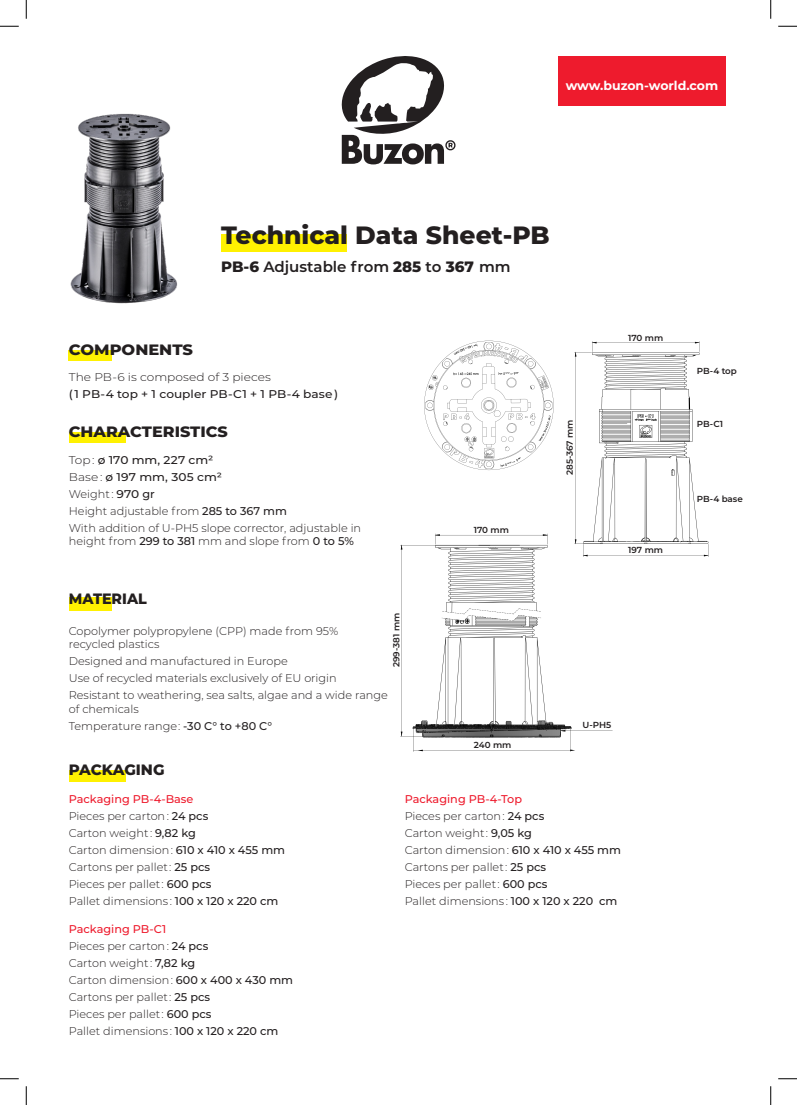
<style>
.page{position:relative;width:797px;height:1105px;background:#fff}
.page>*{position:absolute;margin:0;border:0;box-sizing:border-box;transform-origin:0 0}
.t1{font:800 25px "Montserrat";color:#231f20}
.t2{font:600 15px "Montserrat";color:#231f20}
.t3{font:800 15px "Montserrat";color:#231f20;scale:1.06 1}
.t4{font:800 15px "Montserrat";color:#231f20;scale:1.08 1}
.t5{font:800 15px "Montserrat";color:#231f20}
.t6{font:800 15px "Montserrat";color:#231f20;scale:.95 1}
.t7{font:700 12.5px "Montserrat";color:#fff}
.t8{font:300 11.25px/13.5px "Montserrat";color:#231f20}
.t9{font:500 11.25px "Montserrat";color:#231f20;scale:1.08 1}
.t10{font:500 11.25px "Montserrat";color:#ee1b2d}
.t11{font:300 11.25px "Montserrat";color:#231f20;scale:1.08 1}
.t12{font:600 8.75px "Montserrat";color:#231f20}
.s1{font-weight:800}
.s2{font-weight:300}
.s3{font-weight:500}
</style>
<div class="page">
<div style="left:221px;top:234px;width:125px;height:18px;background:#fff101"></div>
<div style="left:69px;top:770px;width:56px;height:12px;background:#fff101"></div>
<div style="left:69px;top:597px;width:42px;height:14px;background:#fff101"></div>
<div style="left:69px;top:432px;width:56px;height:10px;background:#fff101"></div>
<div style="left:69px;top:350px;width:43px;height:11px;background:#fff101"></div>
<svg style="left:341px;top:56px;width:114px;height:108px"></svg>
<img style="left:70px;top:113px;width:108px;height:191px">
<svg style="left:400px;top:341px;width:309px;height:411px"></svg>
<div style="left:558px;top:56px;width:168px;height:49px;background:#ee1b2d"></div>
<svg style="left:0;top:25px;width:19px;height:2px"></svg>
<svg style="left:778px;top:25px;width:19px;height:2px"></svg>
<svg style="left:0;top:1078px;width:19px;height:1px"></svg>
<svg style="left:778px;top:1078px;width:19px;height:1px"></svg>
<svg style="left:25px;top:0;width:2px;height:19px"></svg>
<svg style="left:25px;top:1086px;width:2px;height:19px"></svg>
<svg style="left:770px;top:0;width:1px;height:19px"></svg>
<svg style="left:770px;top:1086px;width:1px;height:19px"></svg>
<p class="t7" style="left:565px;top:77px;width:154px">www.buzon-world.com</p>
<p class="t1" style="left:221px;top:217px;width:330px">Technical Data Sheet-PB</p>
<p class="t2" style="left:221px;top:256px;width:291px"><span class="s1">PB-6</span> Adjustable from <span class="s1">285</span> to <span class="s1">367</span> mm</p>
<p class="t4" style="left:69px;top:339px;width:117px">COMPONENTS</p>
<p class="t11" style="left:69px;top:369px;width:189px">The PB-6 is composed of 3 pieces</p>
<p class="t9" style="left:69px;top:386px;width:251px">( 1 PB-4 top + 1 coupler PB-C1 + 1 PB-4 base )</p>
<p class="t3" style="left:69px;top:421px;width:151px">CHARACTERISTICS</p>
<p class="t9" style="left:69px;top:452px;width:135px"><span class="s2">Top :</span> ø 170 mm, 227 cm²</p>
<p class="t9" style="left:69px;top:469px;width:143px"><span class="s2">Base :</span> ø 197 mm, 305 cm²</p>
<p class="t8" style="left:69px;top:487px;width:87px">Weight : <span class="s3">970 gr</span></p>
<p class="t8" style="left:69px;top:504px;width:220px">Height adjustable from <span class="s3">285 to 367 mm</span></p>
<p class="t8" style="left:69px;top:521px;width:294px">With addition of U-PH5 slope corrector, adjustable in height from <span class="s3">299 to 381</span> mm and slope from <span class="s3">0 to 5%</span></p>
<p class="t12" style="left:474px;top:524px;width:37px">170 mm</p>
<p class="t12" style="left:563px;top:475px;width:57px;rotate:-90deg">285-367 mm</p>
<p class="t12" style="left:628px;top:332px;width:37px">170 mm</p>
<p class="t12" style="left:628px;top:544px;width:36px">197 mm</p>
<p class="t12" style="left:697px;top:365px;width:41px">PB-4 top</p>
<p class="t12" style="left:697px;top:418px;width:28px">PB-C1</p>
<p class="t12" style="left:697px;top:493px;width:47px">PB-4 base</p>
<p class="t6" style="left:69px;top:588px;width:84px">MATERIAL</p>
<p class="t8" style="left:69px;top:624px;width:271px">Copolymer polypropylene (CPP) made from 95%</p>
<p class="t8" style="left:69px;top:637px;width:92px">recycled plastics</p>
<p class="t8" style="left:69px;top:654px;width:220px">Designed and manufactured in Europe</p>
<p class="t8" style="left:69px;top:671px;width:269px">Use of recycled materials exclusively of EU origin</p>
<p class="t8" style="left:69px;top:688px;width:320px">Resistant to weathering, sea salts, algae and a wide range of chemicals</p>
<p class="t8" style="left:69px;top:719px;width:205px">Temperature range: <span class="s3">-30 C° to +80 C°</span></p>
<p class="t5" style="left:69px;top:759px;width:97px">PACKAGING</p>
<p class="t10" style="left:69px;top:791px;width:126px">Packaging PB-4-Base</p>
<p class="t8" style="left:69px;top:809px;width:141px">Pieces per carton : <span class="s3">24 pcs</span></p>
<p class="t8" style="left:69px;top:826px;width:128px">Carton weight : <span class="s3">9,82 kg</span></p>
<p class="t8" style="left:69px;top:843px;width:218px">Carton dimension : <span class="s3">610 x 410 x 455 mm</span></p>
<p class="t8" style="left:69px;top:860px;width:143px">Cartons per pallet : <span class="s3">25 pcs</span></p>
<p class="t8" style="left:69px;top:877px;width:144px">Pieces per pallet : <span class="s3">600 pcs</span></p>
<p class="t8" style="left:69px;top:894px;width:211px">Pallet dimensions : <span class="s3">100 x 120 x 220 cm</span></p>
<p class="t10" style="left:69px;top:921px;width:99px">Packaging PB-C1</p>
<p class="t8" style="left:69px;top:939px;width:141px">Pieces per carton : <span class="s3">24 pcs</span></p>
<p class="t8" style="left:69px;top:956px;width:128px">Carton weight : <span class="s3">7,82 kg</span></p>
<p class="t8" style="left:69px;top:973px;width:226px">Carton dimension : <span class="s3">600 x 400 x 430 mm</span></p>
<p class="t8" style="left:69px;top:990px;width:143px">Cartons per pallet : <span class="s3">25 pcs</span></p>
<p class="t8" style="left:69px;top:1007px;width:144px">Pieces per pallet : <span class="s3">600 pcs</span></p>
<p class="t8" style="left:69px;top:1024px;width:211px">Pallet dimensions : <span class="s3">100 x 120 x 220 cm</span></p>
<p class="t12" style="left:390px;top:667px;width:56px;rotate:-90deg">299-381 mm</p>
<p class="t12" style="left:582px;top:719px;width:30px">U-PH5</p>
<p class="t12" style="left:474px;top:739px;width:39px">240 mm</p>
<p class="t10" style="left:405px;top:791px;width:119px">Packaging PB-4-Top</p>
<p class="t8" style="left:405px;top:808px;width:141px">Pieces per carton : <span class="s3">24 pcs</span></p>
<p class="t8" style="left:405px;top:825px;width:128px">Carton weight : <span class="s3">9,05 kg</span></p>
<p class="t8" style="left:405px;top:843px;width:218px">Carton dimension : <span class="s3">610 x 410 x 455 mm</span></p>
<p class="t8" style="left:405px;top:860px;width:143px">Cartons per pallet : <span class="s3">25 pcs</span></p>
<p class="t8" style="left:405px;top:877px;width:144px">Pieces per pallet : <span class="s3">600 pcs</span></p>
<p class="t8" style="left:405px;top:894px;width:214px">Pallet dimensions : <span class="s3">100 x 120 x 220 cm</span></p>
</div>
